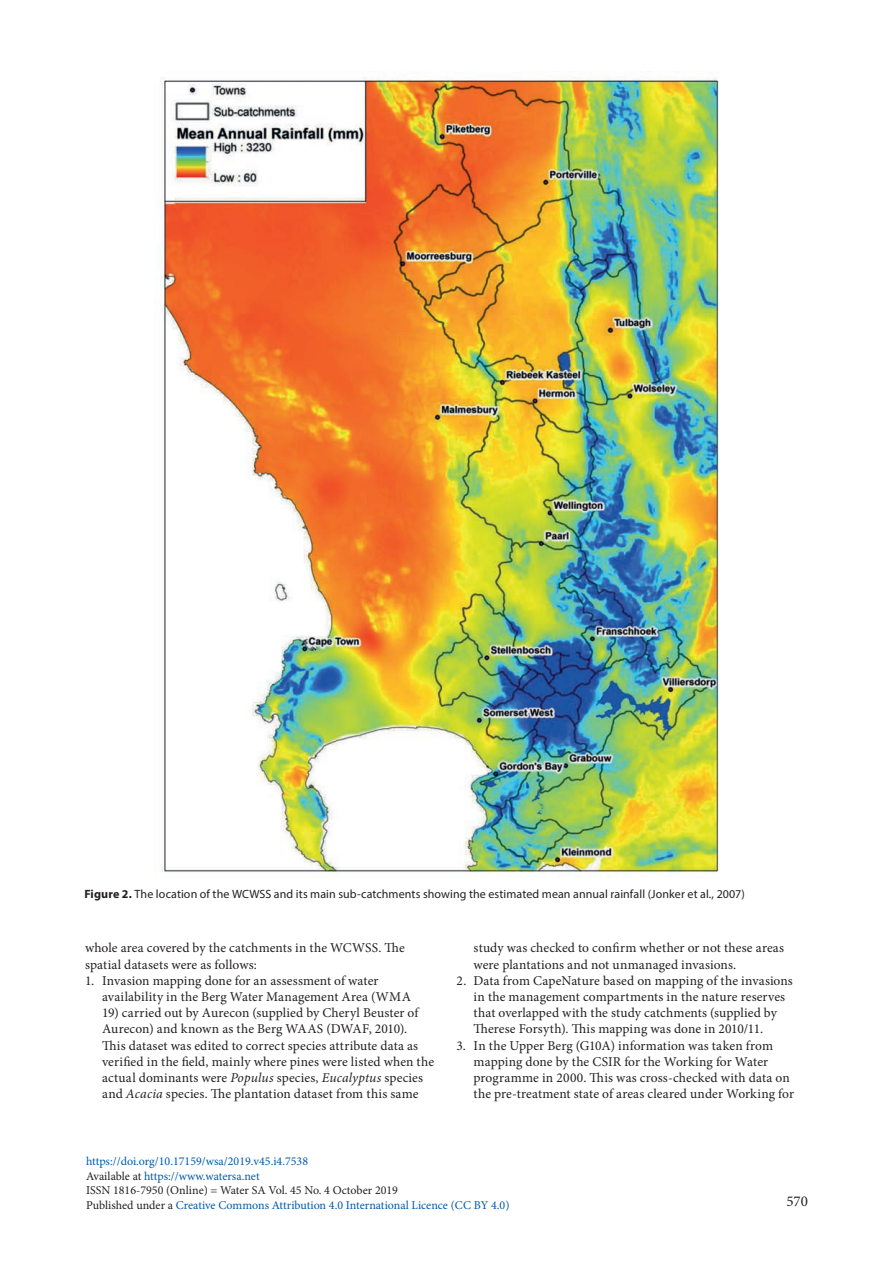
<style>
.page{position:relative;width:893px;height:1263px;background:#fff}
.page>*{position:absolute;margin:0;border:0;box-sizing:border-box;transform-origin:0 0}
.t1{font:15px "Minion Pro";color:#231f20}
.t2{font:13.5px/16.2px "Minion Pro";letter-spacing:.005em;color:#231f20}
.t3{font:12px/14.4px "Minion Pro";color:#015aaa}
.t4{font:12px "Myriad Pro";letter-spacing:.005em;color:#231f20}
.s1{font-weight:700}
.s2{font-style:italic}
.s3{color:#231f20}
</style>
<div class="page">
<img style="left:160px;top:71px;width:559px;height:807px">
<p class="t4" style="left:84px;top:886px;width:662px"><span class="s1">Figure 2.</span> The location of the WCWSS and its main sub-catchments showing the estimated mean annual rainfall (Jonker et al., 2007)</p>
<p class="t2" style="left:85px;top:940px;width:321px">whole area covered by the catchments in the WCWSS. The spatial datasets were as follows:</p>
<p class="t2" style="left:102px;top:972px;width:310px;text-indent:-17px">1. Invasion mapping done for an assessment of water availability in the Berg Water Management Area (WMA</p>
<p class="t2" style="left:102px;top:1005px;width:334px">19) carried out by Aurecon (supplied by Cheryl Beuster of Aurecon) and known as the Berg WAAS (DWAF, 2010).<br>This dataset was edited to correct species attribute data as verified in the field, mainly where pines were listed when the actual dominants were <span class="s2">Populus</span> species, <span class="s2">Eucalyptus</span> species and <span class="s2">Acacia</span> species. The plantation dataset from this same</p>
<p class="t2" style="left:474px;top:940px;width:312px">study was checked to confirm whether or not these areas were plantations and not unmanaged invasions.</p>
<p class="t2" style="left:474px;top:972px;width:321px;text-indent:-17px">2. Data from CapeNature based on mapping of the invasions in the management compartments in the nature reserves that overlapped with the study catchments (supplied by Therese Forsyth). This mapping was done in 2010/11.</p>
<p class="t2" style="left:474px;top:1037px;width:322px;text-indent:-17px">3. In the Upper Berg (G10A) information was taken from mapping done by the CSIR for the Working for Water programme in 2000. This was cross-checked with data on the pre-treatment state of areas cleared under Working for</p>
<p class="t3" style="left:86px;top:1154px;width:425px">https://doi.org/10.17159/wsa/2019.v45.i4.7538<br><span class="s3">Available at</span> https://www.watersa.net<br><span class="s3">ISSN 1816-7950 (Online) = Water SA Vol. 45 No. 4 October 2019<br>Published under a</span> Creative Commons Attribution 4.0 International Licence (CC BY 4.0)</p>
<p class="t1" style="left:786px;top:1191px;width:23px">570</p>
</div>
